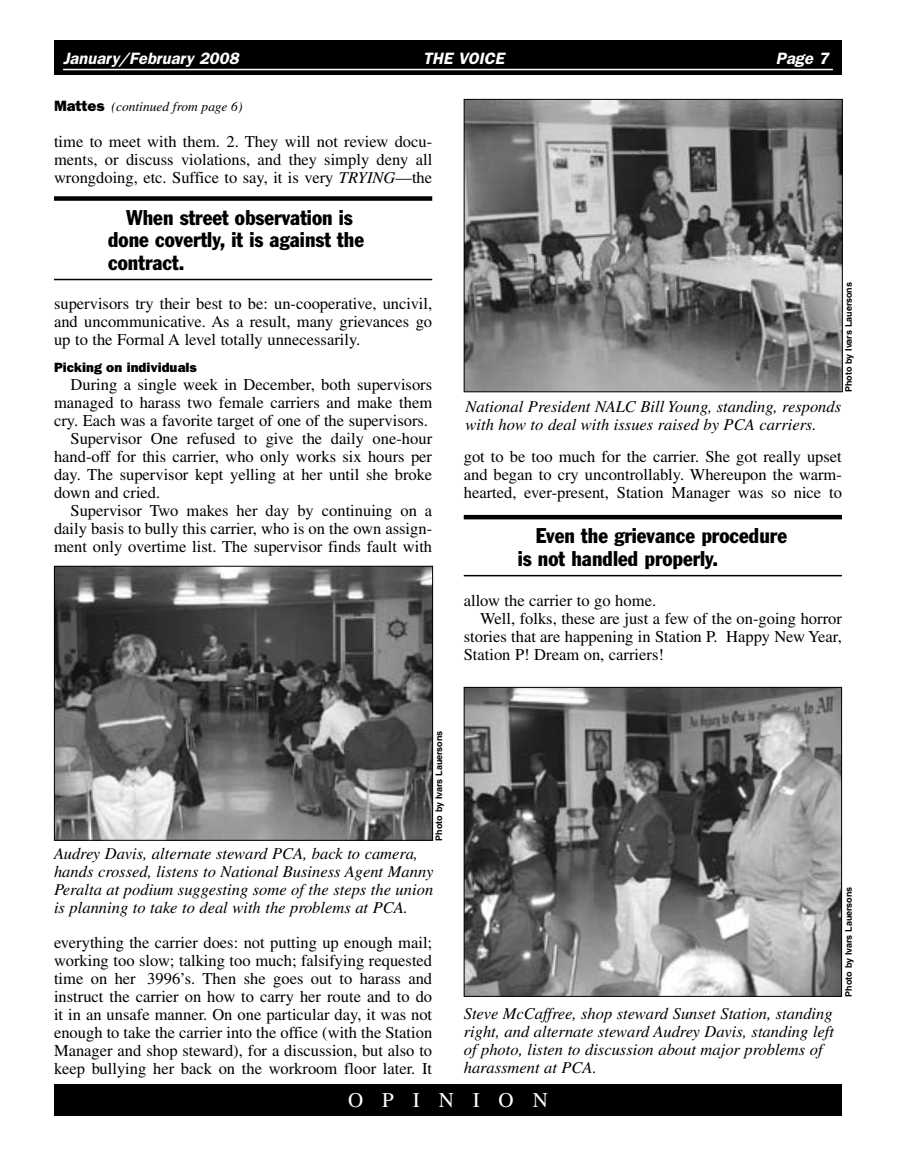
<style>
.page{position:relative;width:905px;height:1161px;background:#fff}
.page>*{position:absolute;margin:0;border:0;box-sizing:border-box;transform-origin:0 0}
.t1{font:condensed 21px/22.5px "Franklin Gothic";color:#000}
.t2{font:21px "Times";letter-spacing:.9em;color:#fff}
.t3{font:16.5px/18px "Times";color:#000;text-align:justify}
.t4{font:italic 16.5px/18px "Times";color:#000}
.t5{font:italic 600 16.5px "Franklin Gothic";color:#fff}
.t6{font:italic 13.5px "Times";color:#000}
.t7{font:800 13.5px "Franklin Gothic";color:#000}
.t8{font:700 9px "Helvetica";color:#000}
.s1{font-family:"Franklin Gothic";font-weight:800;font-style:normal;font-size:15px}
.s2{font-style:italic}
</style>
<div class="page">
<div style="left:54px;top:40px;width:788px;height:35px;background:#000"></div>
<hr style="left:63px;top:69px;width:769px;height:1px;background:#fff">
<div style="left:54px;top:1084px;width:788px;height:32px;background:#000"></div>
<img style="left:466px;top:689px;width:374px;height:306px">
<div style="left:464px;top:687px;width:378px;height:310px;border:1px solid #000"></div>
<img style="left:466px;top:101px;width:374px;height:289px">
<div style="left:464px;top:99px;width:378px;height:293px;border:1px solid #000"></div>
<img style="left:56px;top:568px;width:375px;height:271px">
<div style="left:54px;top:566px;width:379px;height:275px;border:1px solid #000"></div>
<div style="left:54px;top:196px;width:378px;height:5px;background:#000"></div>
<hr style="left:54px;top:279px;width:378px;height:1px;background:#000">
<hr style="left:464px;top:515px;width:378px;height:4px;background:#000">
<hr style="left:464px;top:575px;width:378px;height:1px;background:#000">
<p class="t5" style="left:63px;top:49px;width:177px">January/February 2008</p>
<p class="t5" style="left:423px;top:49px;width:83px">THE VOICE</p>
<p class="t5" style="left:775px;top:49px;width:39px">Page</p>
<p class="t6" style="left:54px;top:99px;width:190px"><span class="s1">Mattes</span> (continued from page 6)</p>
<p class="t3" style="left:54px;top:133px;width:380px">time to meet with them. 2. They will not review docu&shy;ments, or discuss violations, and they simply deny all wrongdoing, etc. Suffice to say, it is very <span class="s2">TRYING</span>—the</p>
<p class="t1" style="left:108px;top:206px;width:257px;text-indent:18px">When street observation is done covertly, it is against the contract.</p>
<p class="t3" style="left:54px;top:295px;width:380px">supervisors try their best to be: un-cooperative, uncivil, and uncommunicative. As a result, many grievances go up to the Formal A level totally unnecessarily.</p>
<p class="t7" style="left:54px;top:360px;width:144px">Picking on individuals</p>
<p class="t3" style="left:70px;top:376px;width:363px">During a single week in December, both supervisors</p>
<p class="t3" style="left:54px;top:394px;width:380px">managed to harass two female carriers and make them</p>
<p class="t3" style="left:54px;top:412px;width:375px">cry. Each was a favorite target of one of the supervisors.</p>
<p class="t3" style="left:70px;top:430px;width:363px">Supervisor One refused to give the daily one-hour</p>
<p class="t3" style="left:54px;top:448px;width:379px">hand-off for this carrier, who only works six hours per</p>
<p class="t3" style="left:54px;top:466px;width:379px">day. The supervisor kept yelling at her until she broke</p>
<p class="t3" style="left:54px;top:484px;width:108px">down and cried.</p>
<p class="t3" style="left:70px;top:502px;width:363px">Supervisor Two makes her day by continuing on a</p>
<p class="t3" style="left:54px;top:520px;width:380px">daily basis to bully this carrier, who is on the own assign-</p>
<p class="t3" style="left:54px;top:538px;width:379px">ment only overtime list. The supervisor finds fault with</p>
<p class="t8" style="left:843px;top:392px;width:112px;rotate:-90deg">Photo by Ivars Lauersons</p>
<p class="t4" style="left:465px;top:397px;width:377px">National President NALC Bill Young, standing, responds with how to deal with issues raised by PCA carriers.</p>
<p class="t3" style="left:464px;top:447px;width:380px">got to be too much for the carrier. She got really upset and began to cry uncontrollably. Whereupon the warm&shy;hearted, ever-present, Station Manager was so nice to</p>
<p class="t1" style="left:518px;top:524px;width:271px;text-indent:18px">Even the grievance procedure is not handled properly.</p>
<p class="t3" style="left:464px;top:591px;width:194px">allow the carrier to go home.</p>
<p class="t3" style="left:480px;top:609px;width:363px">Well, folks, these are just a few of the on-going horror</p>
<p class="t3" style="left:464px;top:627px;width:379px">stories that are happening in Station P. Happy New Year,</p>
<p class="t3" style="left:464px;top:645px;width:202px">Station P! Dream on, carriers!</p>
<p class="t8" style="left:433px;top:841px;width:112px;rotate:-90deg">Photo by Ivars Lauersons</p>
<p class="t4" style="left:54px;top:844px;width:381px">Audrey Davis, alternate steward PCA, back to camera, hands crossed, listens to National Business Agent Manny Peralta at podium suggesting some of the steps the union is planning to take to deal with the problems at PCA.</p>
<p class="t3" style="left:54px;top:934px;width:380px">everything the carrier does: not putting up enough mail; working too slow; talking too much; falsifying requested time on her 3996’s. Then she goes out to harass and instruct the carrier on how to carry her route and to do it in an unsafe manner. On one particular day, it was not enough to take the carrier into the office (with the Station Manager and shop steward), for a discussion, but also to keep bullying her back on the workroom floor later. It</p>
<p class="t4" style="left:464px;top:1005px;width:372px">Steve McCaffree, shop steward Sunset Station, standing right, and alternate steward Audrey Davis, standing left of photo, listen to discussion about major problems of harassment at PCA.</p>
<p class="t8" style="left:843px;top:997px;width:112px;rotate:-90deg">Photo by Ivars Lauersons</p>
<p class="t2" style="left:348px;top:1088px;width:201px">OPINION</p>
</div>
